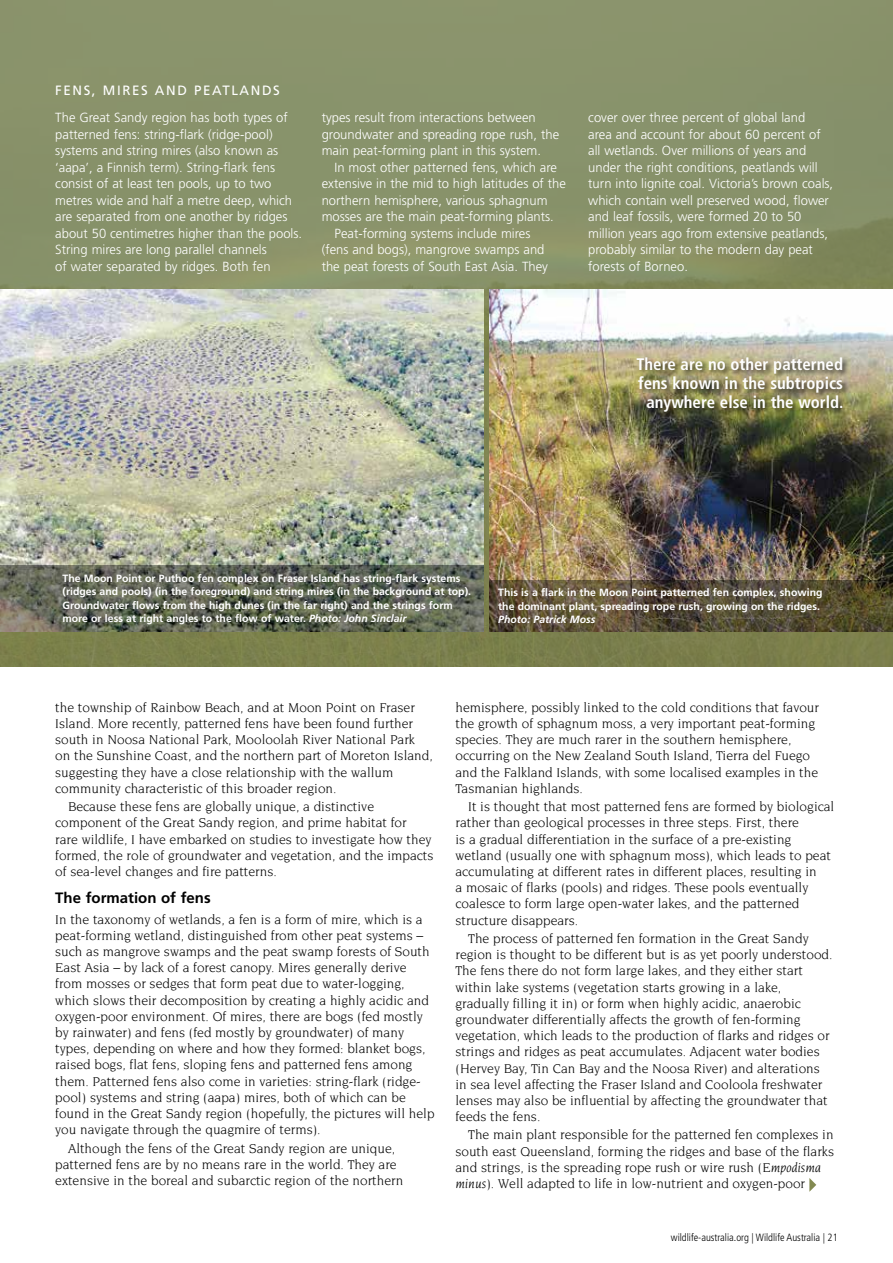
<style>
.page{position:relative;width:893px;height:1263px;background:#fff}
.page>*{position:absolute;margin:0;border:0;box-sizing:border-box;transform-origin:0 0}
.t1{font:700 condensed 16.8px/19.2px "Frutiger";color:#fff;text-align:center}
.t2{font:700 15px "Frutiger";color:#000}
.t3{font:13.8px/16.2px "Novarese";color:#000}
.t4{font:13.5px "Frutiger";letter-spacing:.12em;color:#fff}
.t5{font:300 13.2px/16.5px "Frutiger";color:#fff}
.t6{font:700 10.5px/13.5px "Frutiger";color:#fff}
.t7{font:300 condensed 10.5px "Frutiger";color:#000}
.t8{font:italic 700 10.5px "Frutiger";color:#fff}
.s1{font-style:italic}
</style>
<div class="page">
<img style="left:0;top:0;width:893px;height:666px">
<img style="left:0;top:289px;width:484px;height:276px">
<img style="left:490px;top:289px;width:403px;height:291px">
<svg style="left:490px;top:580px;width:403px;height:52px;background:#594f37"></svg>
<div style="left:635px;top:356px;width:215px;height:63px;background:#000;opacity:.75"></div>
<svg style="left:0;top:565px;width:484px;height:67px;background:#5e6354"></svg>
<svg style="left:809px;top:1178px;width:7px;height:14px"></svg>
<p class="t4" style="left:55px;top:83px;width:149px">FENS, MIRES AND PEA</p>
<p class="t4" style="left:222px;top:83px;width:57px">TLANDS</p>
<p class="t5" style="left:55px;top:110px;width:248px">The Great Sandy region has both types of patterned fens: string-flark (ridge-pool) systems and string mires (also known as ‘aapa’, a Finnish term). String-flark fens consist of at least ten pools, up to two metres wide and half a metre deep, which are separated from one another by ridges about 50 centimetres higher than the pools.<br>String mires are long parallel channels<br>of water separated by ridges. Both fen</p>
<p class="t5" style="left:322px;top:110px;width:239px">types result from interactions between groundwater and spreading rope rush, the main peat-forming plant in this system.</p>
<p class="t5" style="left:334px;top:159px;width:224px">In most other patterned fens, which are</p>
<p class="t5" style="left:322px;top:176px;width:246px">extensive in the mid to high latitudes of the</p>
<p class="t5" style="left:322px;top:192px;width:227px">northern hemisphere, various sphagnum</p>
<p class="t5" style="left:322px;top:209px;width:234px">mosses are the main peat-forming plants.</p>
<p class="t5" style="left:334px;top:225px;width:197px">Peat-forming systems include mires</p>
<p class="t5" style="left:322px;top:242px;width:224px">(fens and bogs), mangrove swamps and</p>
<p class="t5" style="left:322px;top:258px;width:228px">the peat forests of South East Asia. They</p>
<p class="t5" style="left:588px;top:110px;width:246px">cover over three percent of global land<br>area and account for about 60 percent of all wetlands. Over millions of years and under the right conditions, peatlands will turn into lignite coal. Victoria’s brown coals, which contain well preserved wood, flower and leaf fossils, were formed 20 to 50 million years ago from extensive peatlands, probably similar to the modern day peat forests of Borneo.</p>
<p class="t1" style="left:636px;top:354px;width:209px">There are no other patterned fens known in the subtropics anywhere else in the world.</p>
<p class="t6" style="left:63px;top:571px;width:410px">The Moon Point or Puthoo fen complex on Fraser Island has string-flark systems (ridges and pools) (in the foreground) and string mires (in the background at top).<br>Groundwater flows from the high dunes (in the far right) and the strings form more or less at right angles to the flow of water. <span class="s1">Photo: John Sinclair</span></p>
<p class="t6" style="left:498px;top:586px;width:326px">This is a flark in the Moon Point patterned fen complex, showing the dominant plant, spreading rope rush, growing on the ridges.</p>
<p class="t8" style="left:498px;top:613px;width:99px">Photo: Patrick Moss</p>
<p class="t3" style="left:55px;top:699px;width:379px">the township of Rainbow Beach, and at Moon Point on Fraser Island. More recently, patterned fens have been found further south in Noosa National Park, Mooloolah River National Park on the Sunshine Coast, and the northern part of Moreton Island, suggesting they have a close relationship with the wallum community characteristic of this broader region.</p>
<p class="t3" style="left:55px;top:798px;width:380px;text-indent:13px">Because these fens are globally unique, a distinctive component of the Great Sandy region, and prime habitat for<br>rare wildlife, I have embarked on studies to investigate how they formed, the role of groundwater and vegetation, and the impacts of sea-level changes and fire patterns.</p>
<p class="t2" style="left:55px;top:889px;width:157px">The formation of fens</p>
<p class="t3" style="left:55px;top:911px;width:381px">In the taxonomy of wetlands, a fen is a form of mire, which is a peat-forming wetland, distinguished from other peat systems – such as mangrove swamps and the peat swamp forests of South East Asia – by lack of a forest canopy. Mires generally derive from mosses or sedges that form peat due to water-logging, which slows their decomposition by creating a highly acidic and oxygen-poor environment. Of mires, there are bogs (fed mostly by rainwater) and fens (fed mostly by groundwater) of many types, depending on where and how they formed: blanket bogs, raised bogs, flat fens, sloping fens and patterned fens among them. Patterned fens also come in varieties: string-flark (ridge&shy;pool) systems and string (aapa) mires, both of which can be found in the Great Sandy region (hopefully, the pictures will help you navigate through the quagmire of terms).</p>
<p class="t3" style="left:55px;top:1140px;width:349px;text-align:center">Although the fens of the Great Sandy region are unique, patterned fens are by no means rare in the world. They are extensive in the boreal and subarctic region of the northern</p>
<p class="t3" style="left:455px;top:699px;width:365px">hemisphere, possibly linked to the cold conditions that favour the growth of sphagnum moss, a very important peat-forming species. They are much rarer in the southern hemisphere, occurring on the New Zealand South Island, Tierra del Fuego and the Falkland Islands, with some localised examples in the Tasmanian highlands.</p>
<p class="t3" style="left:455px;top:798px;width:380px;text-indent:13px">It is thought that most patterned fens are formed by biological rather than geological processes in three steps. First, there<br>is a gradual differentiation in the surface of a pre-existing wetland (usually one with sphagnum moss), which leads to peat accumulating at different rates in different places, resulting in<br>a mosaic of flarks (pools) and ridges. These pools eventually coalesce to form large open-water lakes, and the patterned structure disappears.</p>
<p class="t3" style="left:455px;top:930px;width:379px;text-indent:13px">The process of patterned fen formation in the Great Sandy region is thought to be different but is as yet poorly understood.<br>The fens there do not form large lakes, and they either start within lake systems (vegetation starts growing in a lake, gradually filling it in) or form when highly acidic, anaerobic groundwater differentially affects the growth of fen-forming vegetation, which leads to the production of flarks and ridges or strings and ridges as peat accumulates. Adjacent water bodies (Hervey Bay, Tin Can Bay and the Noosa River) and alterations in sea level affecting the Fraser Island and Cooloola freshwater lenses may also be influential by affecting the groundwater that feeds the fens.</p>
<p class="t3" style="left:455px;top:1127px;width:380px;text-indent:13px">The main plant responsible for the patterned fen complexes in south east Queensland, forming the ridges and base of the flarks and strings, is the spreading rope rush or wire rush (<span class="s1">Empodisma minus</span>). Well adapted to life in low-nutrient and oxygen-poor</p>
<p class="t7" style="left:671px;top:1231px;width:168px">wildlife-australia.org | Wildlife Australia | 21</p>
</div>
